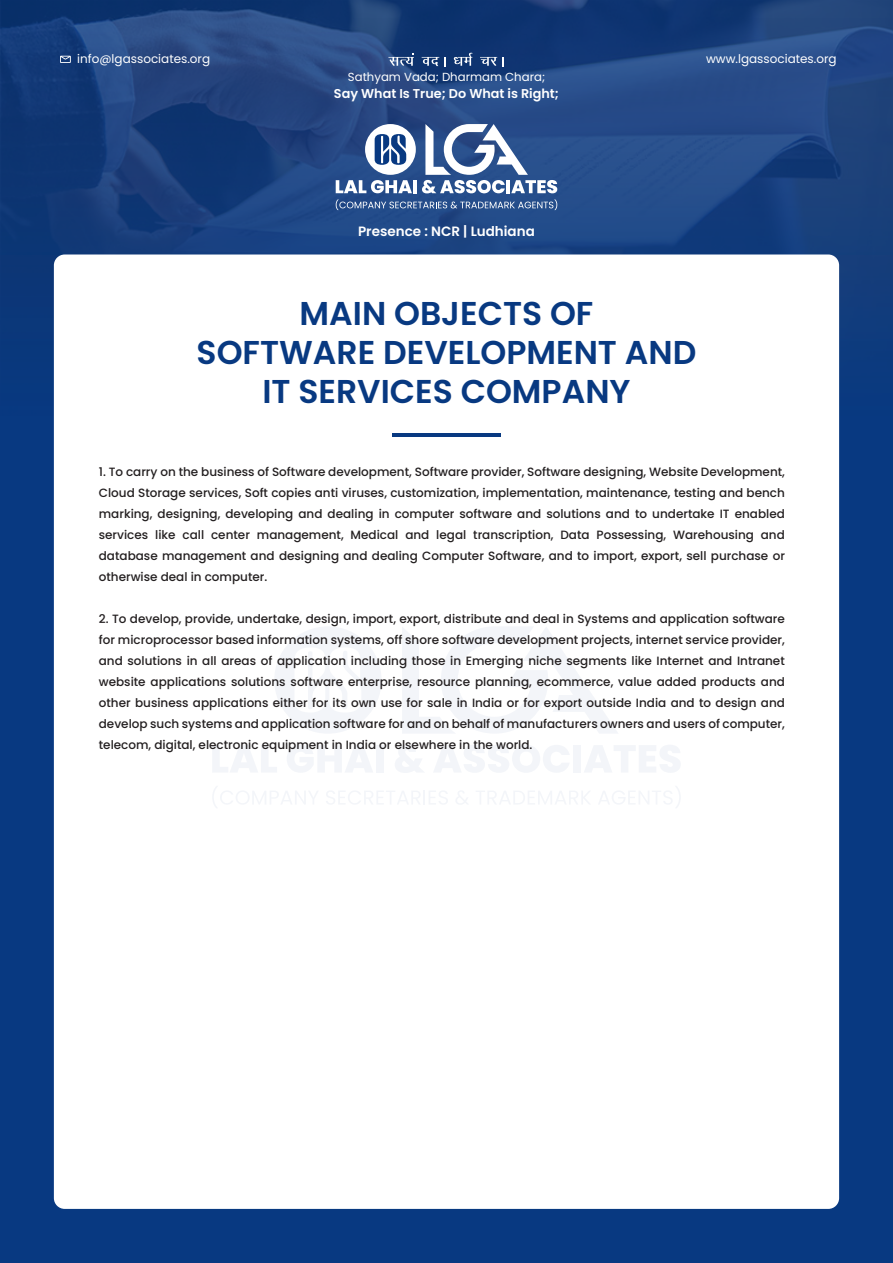
<style>
.page{position:relative;width:893px;height:1263px;background:#083981}
.page>*{position:absolute;margin:0;border:0;box-sizing:border-box;transform-origin:0 0}
.t1{font:600 33px/39px "Poppins";color:#083981;text-align:center}
.t2{font:600 13.5px "Poppins";color:#fff}
.t3{font:600 12.75px "Poppins";color:#fff}
.t4{font:500 12px/21px "Poppins";color:#231f20;text-align:justify}
.t5{font:12px "Poppins";color:#fff}
.t6{font:11.7px "Poppins";color:#fff}
</style>
<div class="page">
<svg style="left:0;top:0;width:893px;height:509px"></svg>
<div style="left:54px;top:254px;width:785px;height:955px;background:#fff;border-radius:11px"></div>
<div style="left:274px;top:626px;width:108px;height:108px;background:#f3f5f9;border-radius:50%"></div>
<svg style="left:295px;top:648px;width:66px;height:64px"></svg>
<svg style="left:402px;top:627px;width:215px;height:106px"></svg>
<svg style="left:213px;top:745px;width:64px;height:27px"></svg>
<svg style="left:287px;top:745px;width:86px;height:27px"></svg>
<div style="left:376px;top:745px;width:8px;height:28px;background:#f3f5f9"></div>
<svg style="left:395px;top:745px;width:28px;height:28px"></svg>
<svg style="left:434px;top:745px;width:135px;height:27px"></svg>
<div style="left:573px;top:745px;width:8px;height:28px;background:#f3f5f9"></div>
<svg style="left:584px;top:745px;width:96px;height:28px"></svg>
<svg style="left:213px;top:786px;width:105px;height:22px"></svg>
<svg style="left:326px;top:790px;width:122px;height:15px"></svg>
<svg style="left:456px;top:791px;width:12px;height:13px"></svg>
<svg style="left:476px;top:791px;width:114px;height:13px"></svg>
<svg style="left:599px;top:786px;width:81px;height:22px"></svg>
<hr style="left:392px;top:434px;width:108px;height:3px;background:#083981">
<svg style="left:60px;top:56px;width:11px;height:7px"></svg>
<div style="left:365px;top:124px;width:51px;height:51px;background:#fff;border-radius:50%"></div>
<svg style="left:375px;top:134px;width:31px;height:31px"></svg>
<svg style="left:336px;top:180px;width:76px;height:13px"></svg>
<hr style="left:413px;top:180px;width:4px;height:13px;background:#fff">
<svg style="left:422px;top:124px;width:135px;height:69px;background:#6f88b0"></svg>
<svg style="left:336px;top:199px;width:221px;height:11px;background:#4d6ea0"></svg>
<svg style="left:388px;top:54px;width:26px;height:12px"></svg>
<svg style="left:422px;top:57px;width:24px;height:10px"></svg>
<svg style="left:454px;top:53px;width:18px;height:13px"></svg>
<svg style="left:480px;top:57px;width:23px;height:10px"></svg>
<p class="t5" style="left:77px;top:52px;width:135px">info@lgassociates.org</p>
<p class="t5" style="left:706px;top:52px;width:132px">www.lgassociates.org</p>
<p class="t6" style="left:348px;top:70px;width:199px">Sathyam Vada; Dharmam Chara;</p>
<p class="t3" style="left:334px;top:86px;width:227px">Say What Is True; Do What is Right;</p>
<p class="t2" style="left:358px;top:223px;width:178px">Presence : NCR | Ludhiana</p>
<h1 class="t1" style="left:197px;top:294px;width:501px">MAIN OBJECTS OF<br>SOFTWARE DEVELOPMENT AND<br>IT SERVICES COMPANY</h1>
<p class="t4" style="left:99px;top:461px;width:688px">1. To carry on the business of Software development, Software provider, Software designing, Website Development, Cloud Storage services, Soft copies anti viruses, customization, implementation, maintenance, testing and bench marking, designing, developing and dealing in computer software and solutions and to undertake IT enabled services like call center management, Medical and legal transcription, Data Possessing, Warehousing and database management and designing and dealing Computer Software, and to import, export, sell purchase or otherwise deal in computer.</p>
<p class="t4" style="left:99px;top:608px;width:688px">2. To develop, provide, undertake, design, import, export, distribute and deal in Systems and application software for microprocessor based information systems, off shore software development projects, internet service provider, and solutions in all areas of application including those in Emerging niche segments like Internet and Intranet website applications solutions software enterprise, resource planning, ecommerce, value added products and other business applications either for its own use for sale in India or for export outside India and to design and develop such systems and application software for and on behalf of manufacturers owners and users of computer, telecom, digital, electronic equipment in India or elsewhere in the world.</p>
</div>
